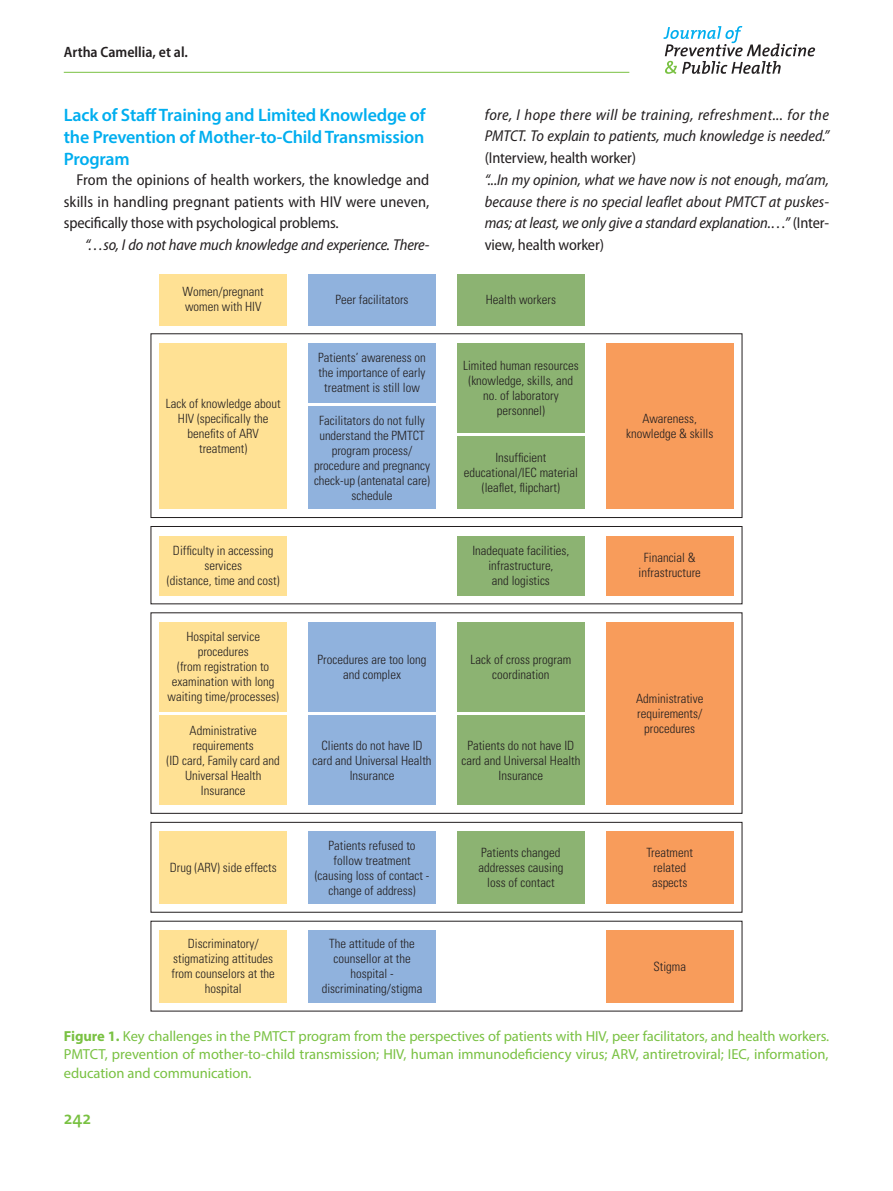
<style>
.page{position:relative;width:893px;height:1191px;background:#fff}
.page>*{position:absolute;margin:0;border:0;box-sizing:border-box;transform-origin:0 0}
.jpmph_중제목{font:600 18px/21.8px "Myriad Pro";letter-spacing:-.01em;color:#00aeef;text-align:justify}
.t1{font:600 18px "The Mix";color:#79c142}
.jpmph_본문{font:italic semi-condensed 15.75px/21.8px "Myriad Pro";letter-spacing:-.01em;color:#231f20;text-align:justify}
.jpmph_본문-2{font:semi-condensed 15.75px/21.8px "Myriad Pro";letter-spacing:-.01em;color:#231f20;text-align:justify}
.t2{font:600 semi-condensed 15px "Myriad Pro";color:#231f20}
.jpmph_표그림캡션{font:14.55px/18.8px "Myriad Pro";letter-spacing:-.005em;color:#79c142;text-align:justify}
.그림지문{font:300 condensed 12.75px/15px "Univers LT Std";color:#231f20;text-align:center}
.s1{font-style:normal}
.s2{font-weight:700}
</style>
<div class="page">
<hr style="left:64px;top:72px;width:565px;height:1px;background:#79c142">
<svg style="left:663px;top:26px;width:152px;height:48px"></svg>
<div style="left:151px;top:526px;width:591px;height:78px;border:1px solid #231f20"></div>
<div style="left:159px;top:536px;width:128px;height:59px;background:#ffe194"></div>
<div style="left:457px;top:536px;width:128px;height:59px;background:#8cb372"></div>
<div style="left:606px;top:536px;width:127px;height:59px;background:#f89c5b"></div>
<div style="left:159px;top:622px;width:128px;height:89px;background:#ffe194"></div>
<div style="left:159px;top:715px;width:128px;height:90px;background:#ffe194"></div>
<div style="left:308px;top:622px;width:128px;height:89px;background:#90b2dd"></div>
<div style="left:308px;top:715px;width:128px;height:90px;background:#90b2dd"></div>
<div style="left:457px;top:622px;width:128px;height:89px;background:#8cb372"></div>
<div style="left:457px;top:715px;width:128px;height:90px;background:#8cb372"></div>
<div style="left:606px;top:622px;width:127px;height:183px;background:#f89c5b"></div>
<div style="left:159px;top:274px;width:128px;height:51px;background:#ffe194"></div>
<div style="left:308px;top:274px;width:128px;height:51px;background:#90b2dd"></div>
<div style="left:457px;top:274px;width:128px;height:51px;background:#8cb372"></div>
<div style="left:151px;top:333px;width:591px;height:185px;border:1px solid #231f20"></div>
<div style="left:159px;top:343px;width:128px;height:166px;background:#ffe194"></div>
<div style="left:308px;top:343px;width:128px;height:60px;background:#90b2dd"></div>
<div style="left:308px;top:407px;width:128px;height:102px;background:#90b2dd"></div>
<div style="left:457px;top:343px;width:128px;height:89px;background:#8cb372"></div>
<div style="left:457px;top:437px;width:128px;height:72px;background:#8cb372"></div>
<div style="left:606px;top:343px;width:127px;height:166px;background:#f89c5b"></div>
<div style="left:151px;top:822px;width:591px;height:90px;border:1px solid #231f20"></div>
<div style="left:159px;top:831px;width:128px;height:73px;background:#ffe194"></div>
<div style="left:457px;top:831px;width:128px;height:73px;background:#8cb372"></div>
<div style="left:606px;top:831px;width:127px;height:73px;background:#f89c5b"></div>
<div style="left:308px;top:831px;width:128px;height:73px;background:#90b2dd"></div>
<div style="left:159px;top:930px;width:128px;height:72px;background:#ffe194"></div>
<div style="left:606px;top:930px;width:127px;height:72px;background:#f89c5b"></div>
<div style="left:308px;top:930px;width:128px;height:72px;background:#90b2dd"></div>
<p class="t2" style="left:64px;top:43px;width:126px">Artha Camellia, et al.</p>
<p class="jpmph_중제목" style="left:64px;top:104px;width:363px">Lack of Staff Training and Limited Knowledge of the Prevention of Mother-to-Child Transmission Program</p>
<p class="jpmph_본문-2" style="left:64px;top:169px;width:367px;text-indent:13px">From the opinions of health workers, the knowledge and skills in handling pregnant patients with HIV were uneven, specifically those with psychological problems.</p>
<p class="jpmph_본문" style="left:85px;top:234px;width:346px">“…so, I do not have much knowledge and experience. There-</p>
<p class="jpmph_본문" style="left:485px;top:104px;width:346px">fore, I hope there will be training, refreshment... for the PMTCT. To explain to patients, much knowledge is needed.” <span class="s1">(Interview, health worker)</span></p>
<p class="jpmph_본문" style="left:485px;top:169px;width:346px">“...In my opinion, what we have now is not enough, ma’am, because there is no special leaflet about PMTCT at puskes&shy;mas; at least, we only give a standard explanation.…” <span class="s1">(Inter&shy;view, health worker)</span></p>
<p class="그림지문" style="left:183px;top:284px;width:83px">Women/pregnant</p>
<p class="그림지문" style="left:185px;top:299px;width:78px">women with HIV</p>
<p class="그림지문" style="left:166px;top:396px;width:116px">Lack of knowledge about<br>HIV (specifically the</p>
<p class="그림지문" style="left:187px;top:426px;width:73px">benefits of ARV</p>
<p class="그림지문" style="left:199px;top:441px;width:50px">treatment)</p>
<p class="그림지문" style="left:173px;top:543px;width:102px">Difficulty in accessing services</p>
<p class="그림지문" style="left:167px;top:573px;width:114px">(distance, time and cost)</p>
<p class="그림지문" style="left:186px;top:629px;width:75px">Hospital service</p>
<p class="그림지문" style="left:198px;top:644px;width:52px">procedures</p>
<p class="그림지문" style="left:168px;top:659px;width:113px">(from registration to examination with long waiting time/processes)</p>
<p class="그림지문" style="left:190px;top:722px;width:69px">Administrative</p>
<p class="그림지문" style="left:193px;top:737px;width:62px">requirements</p>
<p class="그림지문" style="left:167px;top:752px;width:115px">(ID card, Family card and<br>Universal Health</p>
<p class="그림지문" style="left:201px;top:782px;width:46px">Insurance</p>
<p class="그림지문" style="left:170px;top:860px;width:108px">Drug (ARV) side effects</p>
<p class="그림지문" style="left:336px;top:292px;width:74px">Peer facilitators</p>
<p class="그림지문" style="left:486px;top:292px;width:72px">Health workers</p>
<p class="그림지문" style="left:318px;top:350px;width:109px">Patients’ awareness on the importance of early treatment is still low</p>
<p class="그림지문" style="left:314px;top:413px;width:118px">Facilitators do not fully understand the PMTCT program process/ procedure and pregnancy check-up (antenatal care) schedule</p>
<p class="그림지문" style="left:318px;top:651px;width:111px">Procedures are too long and complex</p>
<p class="그림지문" style="left:313px;top:737px;width:120px">Clients do not have ID card and Universal Health<br>Insurance</p>
<p class="그림지문" style="left:329px;top:837px;width:89px">Patients refused to</p>
<p class="그림지문" style="left:333px;top:852px;width:79px">follow treatment</p>
<p class="그림지문" style="left:315px;top:867px;width:116px">(causing loss of contact - change of address)</p>
<p class="그림지문" style="left:463px;top:357px;width:117px">Limited human resources (knowledge, skills, and no. of laboratory personnel)</p>
<p class="그림지문" style="left:495px;top:450px;width:52px">Insufficient</p>
<p class="그림지문" style="left:464px;top:465px;width:115px">educational/IEC material (leaflet, flipchart)</p>
<p class="그림지문" style="left:472px;top:543px;width:98px">Inadequate facilities,</p>
<p class="그림지문" style="left:488px;top:558px;width:67px">infrastructure,</p>
<p class="그림지문" style="left:492px;top:573px;width:60px">and logistics</p>
<p class="그림지문" style="left:471px;top:651px;width:102px">Lack of cross program coordination</p>
<p class="그림지문" style="left:461px;top:737px;width:120px">Patients do not have ID card and Universal Health<br>Insurance</p>
<p class="그림지문" style="left:481px;top:845px;width:81px">Patients changed</p>
<p class="그림지문" style="left:478px;top:860px;width:86px">addresses causing</p>
<p class="그림지문" style="left:487px;top:875px;width:69px">loss of contact</p>
<p class="그림지문" style="left:643px;top:411px;width:56px">Awareness,</p>
<p class="그림지문" style="left:626px;top:426px;width:89px">knowledge &amp; skills</p>
<p class="그림지문" style="left:644px;top:550px;width:53px">Financial &amp;</p>
<p class="그림지문" style="left:639px;top:565px;width:64px">infrastructure</p>
<p class="그림지문" style="left:636px;top:691px;width:69px">Administrative</p>
<p class="그림지문" style="left:637px;top:706px;width:67px">requirements/</p>
<p class="그림지문" style="left:644px;top:721px;width:52px">procedures</p>
<p class="그림지문" style="left:646px;top:845px;width:48px">Treatment</p>
<p class="그림지문" style="left:653px;top:860px;width:34px">related</p>
<p class="그림지문" style="left:652px;top:875px;width:37px">aspects</p>
<p class="그림지문" style="left:329px;top:936px;width:87px">The attitude of the</p>
<p class="그림지문" style="left:333px;top:951px;width:79px">counsellor at the</p>
<p class="그림지문" style="left:350px;top:966px;width:45px">hospital -</p>
<p class="그림지문" style="left:322px;top:981px;width:102px">discriminating/stigma</p>
<p class="그림지문" style="left:188px;top:936px;width:72px">Discriminatory/</p>
<p class="그림지문" style="left:172px;top:951px;width:105px">stigmatizing attitudes from counselors at the hospital</p>
<p class="그림지문" style="left:653px;top:959px;width:34px">Stigma</p>
<p class="jpmph_표그림캡션" style="left:64px;top:1026px;width:767px"><span class="s2">Figure 1.</span> Key challenges in the PMTCT program from the perspectives of patients with HIV, peer facilitators, and health workers.<br>PMTCT, prevention of mother-to-child transmission; HIV, human immunodeficiency virus; ARV, antiretroviral; IEC, information, education and communication.</p>
<h1 class="t1" style="left:64px;top:1103px;width:29px">242</h1>
</div>
